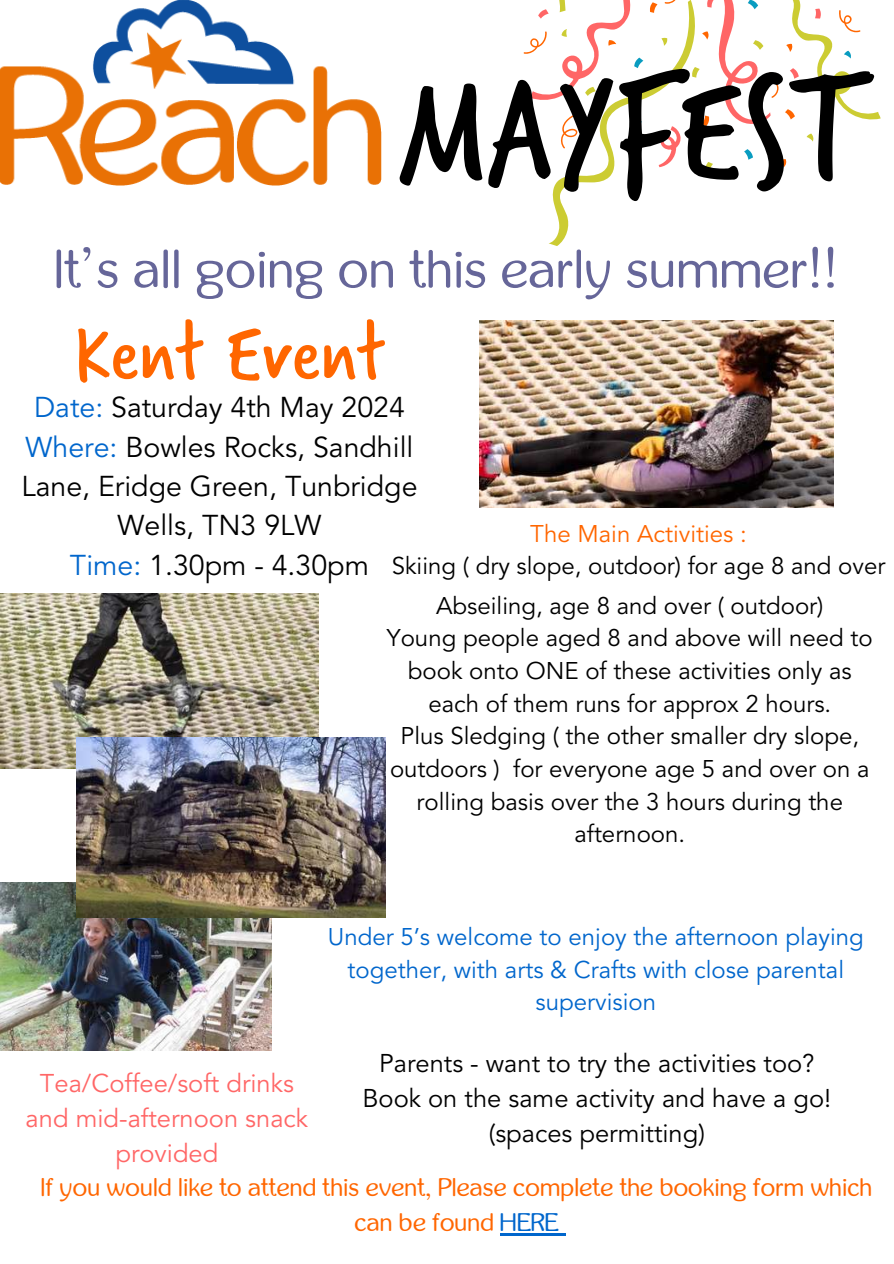
<style>
.page{position:relative;width:894px;height:1264px;background:#fff}
.page>*{position:absolute;margin:0;border:0;box-sizing:border-box;transform-origin:0 0}
.t1{font:157.5px "Verveine";color:#000}
.t2{font:87px "Verveine";color:#f60}
.t3{font:54px "inglobal";color:#669}
.t4{font:28.5px/39.3px "Avenir LT Std";color:#000;text-align:center}
.t5{font:25.5px/34.8px "Avenir LT Std";color:#000;text-align:center}
.t6{font:25.5px/34.8px "inglobal";color:#f60;text-align:center}
.t7{font:25.5px/34.8px "Avenir LT Std";color:#f66;text-align:center}
.t8{font:24px/32.7px "Avenir LT Std";color:#000;text-align:center}
.t9{font:24px/32.7px "Avenir LT Std";color:#06c;text-align:center}
.t10{font:24px "Avenir LT Std";color:#f60}
.s1{color:#06c}
</style>
<div class="page">
<img style="left:479px;top:320px;width:354px;height:187px">
<img style="left:0;top:593px;width:318px;height:175px">
<img style="left:0;top:882px;width:272px;height:168px">
<img style="left:77px;top:737px;width:308px;height:180px">
<svg style="left:549px;top:30px;width:331px;height:216px"></svg>
<svg style="left:523px;top:0;width:337px;height:167px"></svg>
<img style="left:0;top:0;width:381px;height:186px">
<hr style="left:500px;top:1233px;width:59px;height:2px;background:#06c">
<svg style="left:559px;top:1233px;width:6px;height:2px"></svg>
<h1 class="t1" style="left:399px;top:23px;width:477px">MAYFEST</h1>
<h3 class="t3" style="left:55px;top:242px;width:784px">It’s all going on this early summer!!</h3>
<h2 class="t2" style="left:73px;top:294px;width:313px">Kent Event</h2>
<p class="t4" style="left:21px;top:390px;width:397px"><span class="s1">Date:</span> Saturday 4th May 2024<br><span class="s1">Where:</span> Bowles Rocks, Sandhill<br>Lane, Eridge Green, Tunbridge<br>Wells, TN3 9LW<br><span class="s1">Time:</span> 1.30pm - 4.30pm</p>
<p class="t10" style="left:530px;top:523px;width:218px">The Main Activities :</p>
<p class="t8" style="left:391px;top:552px;width:495px">Skiing ( dry slope, outdoor) for age 8 and over</p>
<p class="t8" style="left:387px;top:591px;width:487px">Abseiling, age 8 and over ( outdoor)<br>Young people aged 8 and above will need to book onto ONE of these activities only as each of them runs for approx 2 hours.<br>Plus Sledging ( the other smaller dry slope, outdoors ) for everyone age 5 and over on a rolling basis over the 3 hours during the afternoon.</p>
<p class="t7" style="left:26px;top:1068px;width:284px">Tea/Coffee/soft drinks and mid-afternoon snack provided</p>
<p class="t9" style="left:328px;top:922px;width:537px">Under 5’s welcome to enjoy the afternoon playing together, with arts &amp; Crafts with close parental supervision</p>
<p class="t5" style="left:362px;top:1047px;width:470px">Parents - want to try the activities too?<br>Book on the same activity and have a go! (spaces permitting)</p>
<p class="t6" style="left:41px;top:1170px;width:832px">If you would like to attend this event, Please complete the booking form which can be found <span class="s1">HERE</span></p>
</div>
